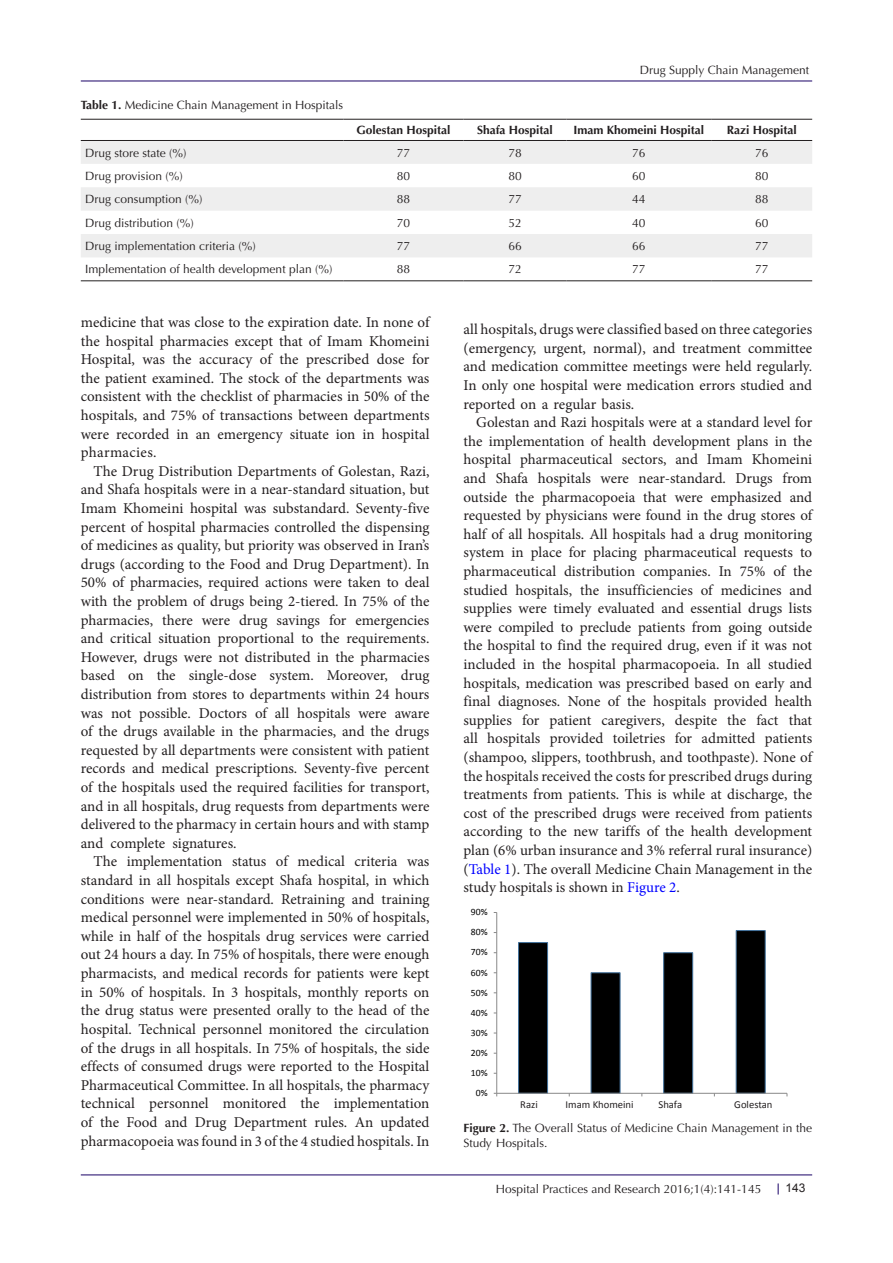
<style>
.page{position:relative;width:893px;height:1263px;background:#fff}
.page>*{position:absolute;margin:0;border:0;box-sizing:border-box;transform-origin:0 0}
.t1{font:15px/18.6px "Minion Pro";color:#231f20;text-align:justify}
.t2{font:12px/15px "Optima LT Std";color:#231f20}
.t3{font:700 12px "Optima LT Std";color:#231f20}
.t4{font:12px "Arial";color:#231f20}
.t5{font:10.65px "Calibri";color:#231f20}
.t6{font:9.75px "Calibri";color:#000}
.t7{font:9.6px "Calibri";color:#000}
.t8{font:9.6px "Arial";color:#000}
.s1{font-weight:700}
.s2{color:#00f}
</style>
<div class="page">
<hr style="left:81px;top:81px;width:731px;height:1px;background:#190066">
<hr style="left:81px;top:1175px;width:731px;height:1px;background:#190066">
<svg style="left:81px;top:141px;width:731px;height:116px;fill:#eee"></svg>
<hr style="left:81px;top:119px;width:263px;height:1px;background:#231f20">
<hr style="left:344px;top:119px;width:119px;height:1px;background:#231f20">
<hr style="left:463px;top:119px;width:104px;height:1px;background:#231f20">
<hr style="left:567px;top:119px;width:144px;height:1px;background:#231f20">
<hr style="left:711px;top:119px;width:101px;height:1px;background:#231f20">
<hr style="left:81px;top:140px;width:263px;height:1px;background:#231f20">
<hr style="left:344px;top:140px;width:119px;height:1px;background:#231f20">
<hr style="left:463px;top:140px;width:104px;height:1px;background:#231f20">
<hr style="left:567px;top:140px;width:144px;height:1px;background:#231f20">
<hr style="left:711px;top:140px;width:101px;height:1px;background:#231f20">
<hr style="left:81px;top:280px;width:263px;height:1px;background:#231f20">
<hr style="left:344px;top:280px;width:119px;height:1px;background:#231f20">
<hr style="left:463px;top:280px;width:104px;height:1px;background:#231f20">
<hr style="left:567px;top:280px;width:144px;height:1px;background:#231f20">
<hr style="left:711px;top:280px;width:101px;height:1px;background:#231f20">
<svg style="left:493px;top:912px;width:295px;height:185px"></svg>
<p class="t2" style="left:81px;top:97px;width:264px"><span class="s1">Table 1.</span> Medicine Chain Management in Hospitals</p>
<p class="t2" style="left:640px;top:62px;width:171px">Drug Supply Chain Management</p>
<p class="t3" style="left:356px;top:123px;width:96px">Golestan Hospital</p>
<p class="t3" style="left:477px;top:123px;width:77px">Shafa Hospital</p>
<p class="t3" style="left:574px;top:123px;width:132px">Imam Khomeini Hospital</p>
<p class="t3" style="left:727px;top:123px;width:72px">Razi Hospital</p>
<p class="t2" style="left:85px;top:145px;width:103px">Drug store state (%)</p>
<p class="t2" style="left:397px;top:145px;width:15px">77</p>
<p class="t2" style="left:508px;top:145px;width:15px">78</p>
<p class="t2" style="left:632px;top:145px;width:15px">76</p>
<p class="t2" style="left:755px;top:145px;width:15px">76</p>
<p class="t2" style="left:85px;top:169px;width:99px">Drug provision (%)</p>
<p class="t2" style="left:397px;top:169px;width:15px">80</p>
<p class="t2" style="left:508px;top:169px;width:15px">80</p>
<p class="t2" style="left:632px;top:169px;width:15px">60</p>
<p class="t2" style="left:755px;top:169px;width:15px">80</p>
<p class="t2" style="left:85px;top:192px;width:119px">Drug consumption (%)</p>
<p class="t2" style="left:397px;top:192px;width:15px">88</p>
<p class="t2" style="left:508px;top:192px;width:15px">77</p>
<p class="t2" style="left:632px;top:192px;width:15px">44</p>
<p class="t2" style="left:755px;top:192px;width:15px">88</p>
<p class="t2" style="left:85px;top:215px;width:110px">Drug distribution (%)</p>
<p class="t2" style="left:397px;top:215px;width:15px">70</p>
<p class="t2" style="left:508px;top:215px;width:15px">52</p>
<p class="t2" style="left:632px;top:215px;width:15px">40</p>
<p class="t2" style="left:755px;top:215px;width:15px">60</p>
<p class="t2" style="left:85px;top:239px;width:172px">Drug implementation criteria (%)</p>
<p class="t2" style="left:397px;top:239px;width:15px">77</p>
<p class="t2" style="left:508px;top:239px;width:15px">66</p>
<p class="t2" style="left:632px;top:239px;width:15px">66</p>
<p class="t2" style="left:755px;top:239px;width:15px">77</p>
<p class="t2" style="left:85px;top:262px;width:249px">Implementation of health development plan (%)</p>
<p class="t2" style="left:397px;top:262px;width:15px">88</p>
<p class="t2" style="left:508px;top:262px;width:15px">72</p>
<p class="t2" style="left:632px;top:262px;width:15px">77</p>
<p class="t2" style="left:755px;top:262px;width:15px">77</p>
<p class="t1" style="left:81px;top:313px;width:350px">medicine that was close to the expiration date. In none of the hospital pharmacies except that of Imam Khomeini Hospital, was the accuracy of the prescribed dose for the patient examined. The stock of the departments was consistent with the checklist of pharmacies in 50% of the hospitals, and 75% of transactions between departments were recorded in an emergency situate ion in hospital pharmacies.</p>
<p class="t1" style="left:81px;top:462px;width:350px;text-indent:13px">The Drug Distribution Departments of Golestan, Razi, and Shafa hospitals were in a near-standard situation, but Imam Khomeini hospital was substandard. Seventy-five percent of hospital pharmacies controlled the dispensing of medicines as quality, but priority was observed in Iran’s drugs (according to the Food and Drug Department). In 50% of pharmacies, required actions were taken to deal with the problem of drugs being 2-tiered. In 75% of the pharmacies, there were drug savings for emergencies and critical situation proportional to the requirements.<br>However, drugs were not distributed in the pharmacies based on the single-dose system. Moreover, drug distribution from stores to departments within 24 hours was not possible. Doctors of all hospitals were aware of the drugs available in the pharmacies, and the drugs requested by all departments were consistent with patient records and medical prescriptions. Seventy-five percent of the hospitals used the required facilities for transport, and in all hospitals, drug requests from departments were delivered to the pharmacy in certain hours and with stamp and complete signatures.</p>
<p class="t1" style="left:81px;top:852px;width:350px;text-indent:13px">The implementation status of medical criteria was standard in all hospitals except Shafa hospital, in which conditions were near-standard. Retraining and training medical personnel were implemented in 50% of hospitals, while in half of the hospitals drug services were carried out 24 hours a day. In 75% of hospitals, there were enough pharmacists, and medical records for patients were kept in 50% of hospitals. In 3 hospitals, monthly reports on the drug status were presented orally to the head of the hospital. Technical personnel monitored the circulation of the drugs in all hospitals. In 75% of hospitals, the side effects of consumed drugs were reported to the Hospital Pharmaceutical Committee. In all hospitals, the pharmacy technical personnel monitored the implementation of the Food and Drug Department rules. An updated pharmacopoeia was found in 3 of the 4 studied hospitals. In</p>
<p class="t1" style="left:463px;top:320px;width:350px">all hospitals, drugs were classified based on three categories (emergency, urgent, normal), and treatment committee and medication committee meetings were held regularly.<br>In only one hospital were medication errors studied and reported on a regular basis.</p>
<p class="t1" style="left:463px;top:413px;width:350px;text-indent:13px">Golestan and Razi hospitals were at a standard level for the implementation of health development plans in the hospital pharmaceutical sectors, and Imam Khomeini and Shafa hospitals were near-standard. Drugs from outside the pharmacopoeia that were emphasized and requested by physicians were found in the drug stores of half of all hospitals. All hospitals had a drug monitoring system in place for placing pharmaceutical requests to pharmaceutical distribution companies. In 75% of the studied hospitals, the insufficiencies of medicines and supplies were timely evaluated and essential drugs lists were compiled to preclude patients from going outside the hospital to find the required drug, even if it was not included in the hospital pharmacopoeia. In all studied hospitals, medication was prescribed based on early and final diagnoses. None of the hospitals provided health supplies for patient caregivers, despite the fact that all hospitals provided toiletries for admitted patients (shampoo, slippers, toothbrush, and toothpaste). None of the hospitals received the costs for prescribed drugs during treatments from patients. This is while at discharge, the cost of the prescribed drugs were received from patients according to the new tariffs of the health development plan (6% urban insurance and 3% referral rural insurance) (<span class="s2">Table 1</span>). The overall Medicine Chain Management in the study hospitals is shown in <span class="s2">Figure 2</span>.</p>
<p class="t7" style="left:471px;top:906px;width:18px">90%</p>
<p class="t7" style="left:471px;top:926px;width:18px">80%</p>
<p class="t7" style="left:471px;top:946px;width:18px">70%</p>
<p class="t7" style="left:471px;top:966px;width:18px">60%</p>
<p class="t6" style="left:471px;top:986px;width:18px">50%</p>
<p class="t7" style="left:471px;top:1006px;width:18px">40%</p>
<p class="t7" style="left:471px;top:1026px;width:18px">30%</p>
<p class="t7" style="left:471px;top:1047px;width:18px">20%</p>
<p class="t7" style="left:471px;top:1067px;width:18px">10%</p>
<p class="t7" style="left:476px;top:1087px;width:13px">0%</p>
<p class="t8" style="left:740px;top:1099px;width:22px">گلست ان</p>
<p class="t8" style="left:600px;top:1099px;width:13px">امام</p>
<p class="t5" style="left:658px;top:1098px;width:25px">Shafa</p>
<p class="t8" style="left:524px;top:1099px;width:19px">ی راز</p>
<p class="t5" style="left:565px;top:1098px;width:70px">Imam Khomeini</p>
<p class="t8" style="left:673px;top:1099px;width:11px">شفا</p>
<p class="t5" style="left:734px;top:1098px;width:40px">Golestan</p>
<p class="t5" style="left:520px;top:1098px;width:19px">Razi</p>
<p class="t2" style="left:463px;top:1120px;width:350px"><span class="s1">Figure 2.</span> The Overall Status of Medicine Chain Management in the<br>Study Hospitals.</p>
<p class="t2" style="left:496px;top:1181px;width:267px">Hospital Practices and Research 2016;1(4):141-145</p>
<p class="t4" style="left:785px;top:1180px;width:22px">143</p>
</div>
